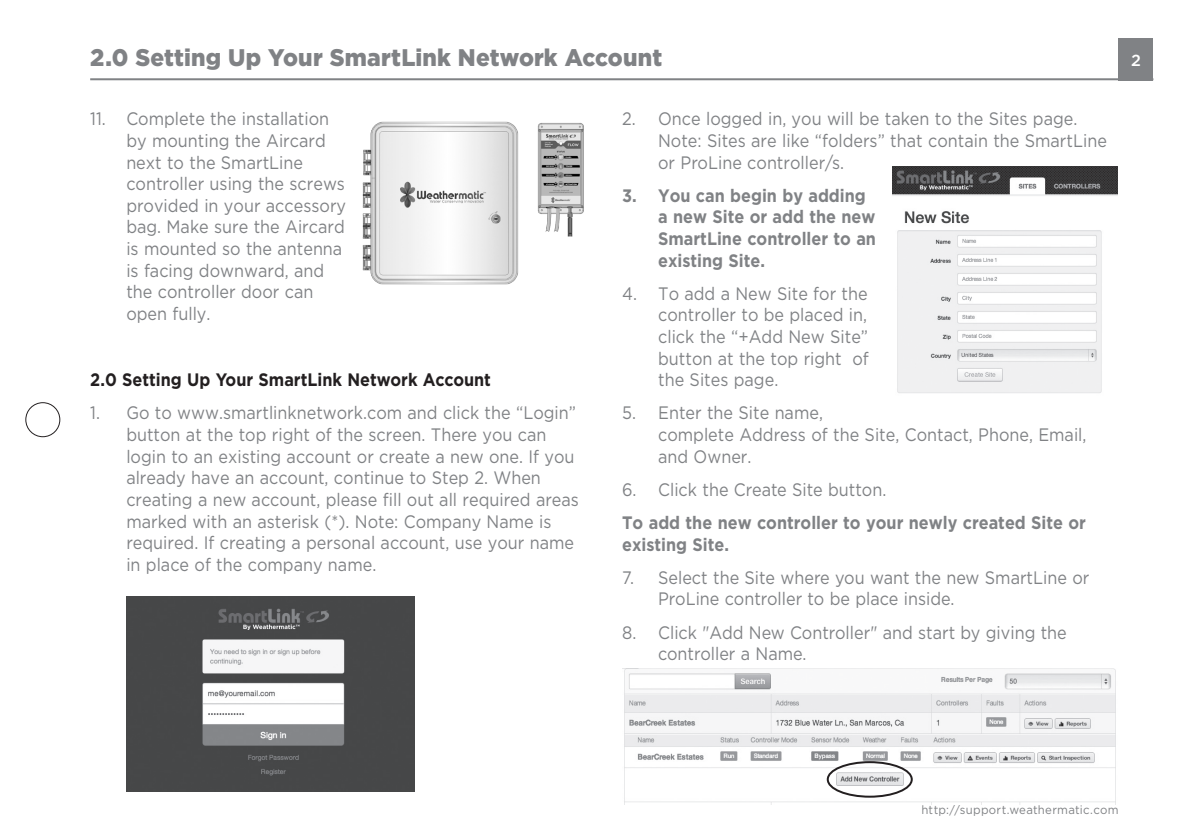
<style>
.page{position:relative;width:1190px;height:839px;background:#fff}
.page>*{position:absolute;margin:0;border:0;box-sizing:border-box;transform-origin:0 0}
.t1{font:900 24px "Gotham";letter-spacing:.005em;color:#808285;scale:.95 1}
.t2{font:18px/21.6px "Gotham";color:#808285;scale:.9 1}
.t3{font:700 18px/21.6px "Gotham";color:#808285;scale:.9 1}
.t4{font:700 18px "Gotham";color:#231f20;scale:.9 1}
.t5{font:500 16px "Gotham";color:#fff}
.t6{font:12px "Gotham";letter-spacing:.025em;color:#808285;scale:.95 1}
</style>
<div class="page">
<div style="left:26px;top:402px;width:34px;height:35px;border:1px solid #231f20;border-radius:50%"></div>
<hr style="left:90px;top:78px;width:1063px;height:2px;background:#808285">
<div style="left:1118px;top:38px;width:35px;height:42px;background:#808285"></div>
<img style="left:126px;top:596px;width:288px;height:195px">
<img style="left:362px;top:121px;width:222px;height:164px">
<img style="left:892px;top:166px;width:225px;height:227px">
<img style="left:622px;top:668px;width:494px;height:136px">
<div style="left:826px;top:760px;width:86px;height:37px;border:2px solid #231f20;border-radius:50%"></div>
<p class="t1" style="left:90px;top:41px;width:603px">2.0 Setting Up Your SmartLink Network Account</p>
<p class="t2" style="left:126px;top:108px;width:246px;text-indent:-36px">11. Complete the installation by mounting the Aircard next to the SmartLine controller using the screws provided in your accessory bag. Make sure the Aircard is mounted so the antenna is facing downward, and the controller door can open fully.</p>
<p class="t4" style="left:90px;top:368px;width:447px">2.0 Setting Up Your SmartLink Network Account</p>
<p class="t2" style="left:126px;top:402px;width:504px;text-indent:-36px">1. Go to www.smartlinknetwork.com and click the “Login” button at the top right of the screen. There you can login to an existing account or create a new one. If you already have an account, continue to Step 2. When creating a new account, please fill out all required areas marked with an asterisk (*). Note: Company Name is required. If creating a personal account, use your name in place of the company name.</p>
<p class="t2" style="left:658px;top:108px;width:500px;text-indent:-36px">2. Once logged in, you will be taken to the Sites page.<br>Note: Sites are like “folders” that contain the SmartLine or ProLine controller/s.</p>
<p class="t3" style="left:658px;top:184px;width:244px;text-indent:-36px">3. You can begin by adding a new Site or add the new<br>SmartLine controller to an existing Site.</p>
<p class="t2" style="left:658px;top:282px;width:236px;text-align:justify;text-indent:-36px">4. To add a New Site for the controller to be placed in, click the “+Add New Site” button at the top right of the Sites page.</p>
<p class="t2" style="left:658px;top:402px;width:477px;text-indent:-36px">5. Enter the Site name,<br>complete Address of the Site, Contact, Phone, Email, and Owner.</p>
<p class="t2" style="left:622px;top:478px;width:295px">6. Click the Create Site button.</p>
<p class="t3" style="left:622px;top:511px;width:517px">To add the new controller to your newly created Site or existing Site.</p>
<p class="t2" style="left:658px;top:566px;width:480px;text-indent:-36px">7. Select the Site where you want the new SmartLine or<br>ProLine controller to be place inside.</p>
<p class="t2" style="left:658px;top:620px;width:455px;text-indent:-36px">8. Click "Add New Controller" and start by giving the controller a Name.</p>
<p class="t5" style="left:1131px;top:49px;width:11px">2</p>
<p class="t6" style="left:921px;top:802px;width:209px">http://support.weathermatic.com</p>
</div>
